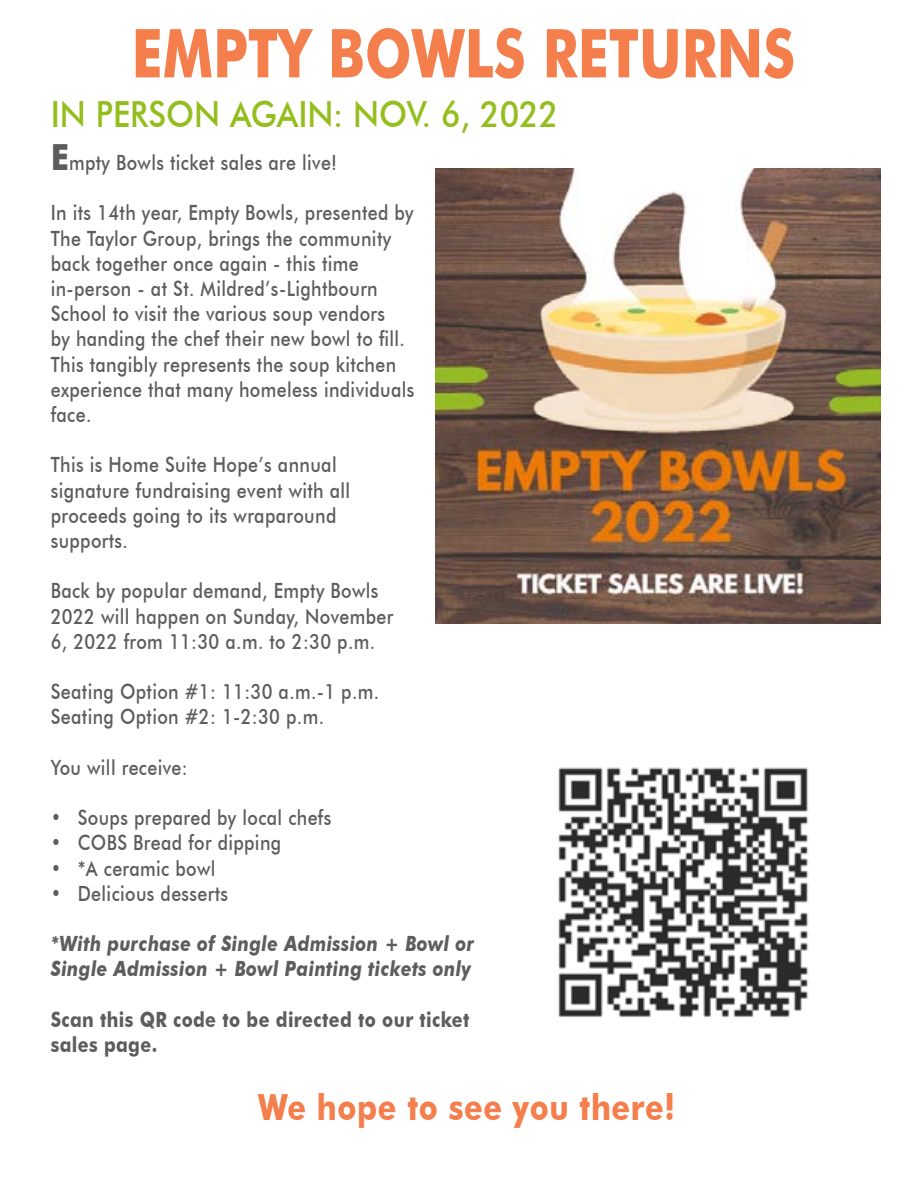
<style>
.page{position:relative;width:918px;height:1188px;background:#fff}
.page>*{position:absolute;margin:0;border:0;box-sizing:border-box;transform-origin:0 0}
.t1{font:700 67.5px "Futura BT";color:#f47e4c;scale:.81 1}
.t2{font:500 36px "Futura BT";color:#94be1e;scale:.9 1}
.t3{font:700 36px "Futura BT";letter-spacing:.02em;color:#f47e4c;scale:.85 1}
.t4{font:500 21px/25.2px "Futura BT";letter-spacing:.02em;color:#5d5d60;scale:.85 1}
.t5{font:italic 700 21px/25.2px "Futura BT";letter-spacing:.02em;color:#5d5d60;scale:.85 1}
.t6{font:700 21px/25.2px "Futura BT";letter-spacing:.02em;color:#5d5d60;scale:.85 1}
.s1{font-weight:700;font-size:36px}
</style>
<div class="page">
<img style="left:558px;top:767px;width:251px;height:250px">
<img style="left:435px;top:168px;width:445px;height:455px">
<h1 class="t1" style="left:132px;top:12px;width:821px">EMPTY BOWLS RETURNS</h1>
<h2 class="t2" style="left:51px;top:92px;width:566px">IN PERSON AGAIN: NOV. 6, 2022</h2>
<p class="t4" style="left:51px;top:150px;width:338px"><span class="s1">E</span>mpty Bowls ticket sales are live!</p>
<p class="t4" style="left:51px;top:200px;width:429px">In its 14th year, Empty Bowls, presented by The Taylor Group, brings the community back together once again - this time in-person - at St. Mildred’s-Lightbourn School to visit the various soup vendors<br>by handing the chef their new bowl to fill.<br>This tangibly represents the soup kitchen experience that many homeless individuals face.</p>
<p class="t4" style="left:51px;top:452px;width:354px">This is Home Suite Hope’s annual signature fundraising event with all proceeds going to its wraparound supports.</p>
<p class="t4" style="left:51px;top:578px;width:405px">Back by popular demand, Empty Bowls<br>2022 will happen on Sunday, November<br>6, 2022 from 11:30 a.m. to 2:30 p.m.</p>
<p class="t4" style="left:51px;top:679px;width:388px">Seating Option #1: 11:30 a.m.-1 p.m.<br>Seating Option #2: 1-2:30 p.m.</p>
<p class="t4" style="left:51px;top:754px;width:163px">You will receive:</p>
<p class="t4" style="left:51px;top:805px;width:332px">• Soups prepared by local chefs</p>
<p class="t4" style="left:51px;top:830px;width:273px">• COBS Bread for dipping</p>
<p class="t4" style="left:51px;top:855px;width:195px">• *A ceramic bowl</p>
<p class="t4" style="left:51px;top:880px;width:210px">• Delicious desserts</p>
<p class="t5" style="left:51px;top:931px;width:500px">*With purchase of Single Admission + Bowl or<br>Single Admission + Bowl Painting tickets only</p>
<p class="t6" style="left:51px;top:1006px;width:494px">Scan this QR code to be directed to our ticket sales page.</p>
<h2 class="t3" style="left:258px;top:1086px;width:492px">We hope to see you there!</h2>
</div>
